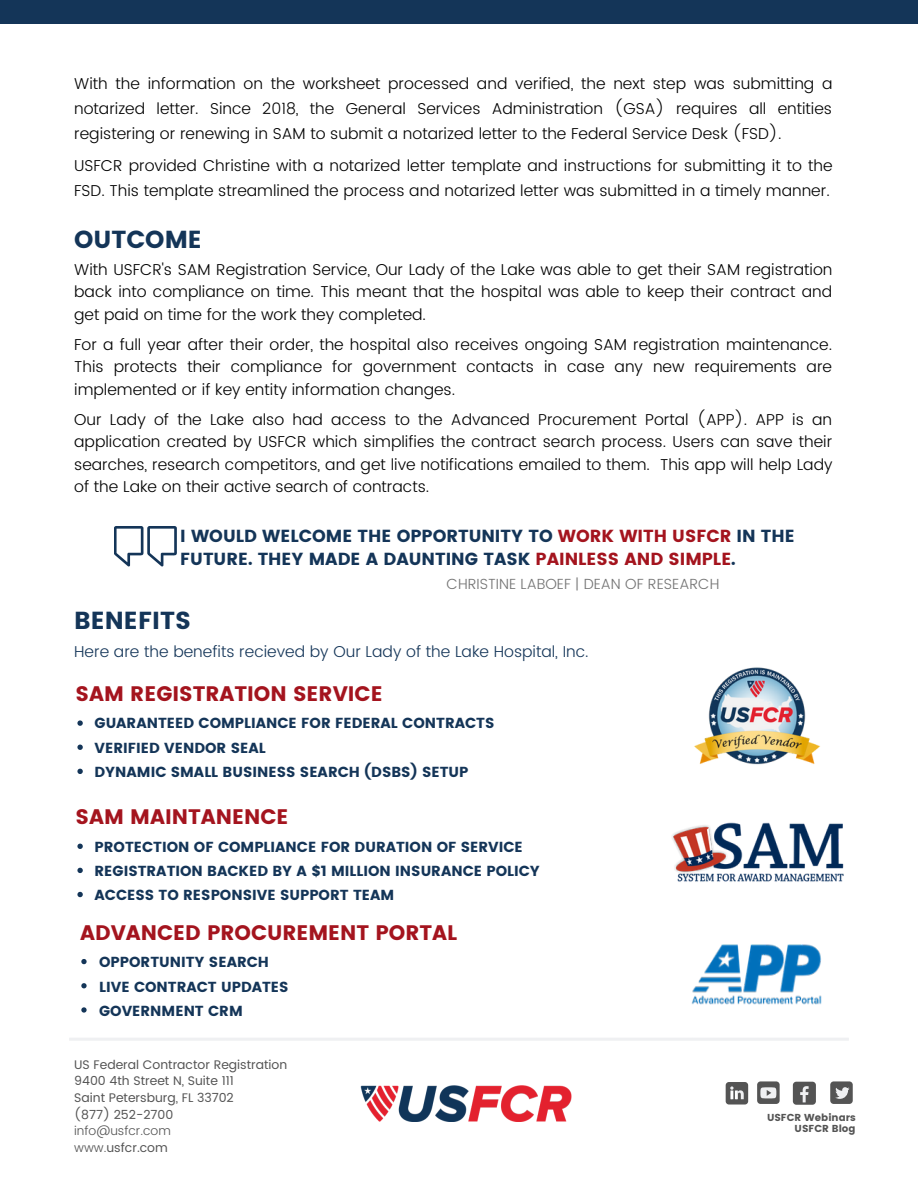
<style>
.page{position:relative;width:918px;height:1188px;background:#fff}
.page>*{position:absolute;margin:0;border:0;box-sizing:border-box;transform-origin:0 0}
.t1{font:24.6px "Poppins";color:#143558}
.t2{font:21px "Poppins";color:#a4141e}
.t3{font:17.4px/23.9px "Poppins";color:#143558}
.t4{font:300 15.75px/22.5px "Poppins";color:#000;text-align:justify}
.t5{font:300 15.75px "Poppins";color:#143558}
.t6{font:300 14.7px "Poppins";color:#737373}
.t7{font:14.55px/24.2px "Poppins";color:#143558}
.t8{font:12.45px/16.6px "Poppins";color:#545454}
.t9{font:300 12.45px/16.6px "Poppins";color:#545454}
.t10{font:10.05px "Poppins";color:#545454}
.s1{color:#a4141e}
.s2{font-weight:400}
</style>
<div class="page">
<hr style="left:69px;top:1038px;width:780px;height:3px;background:#eff0f2">
<div style="left:0;top:0;width:918px;height:24px;background:#143558"></div>
<svg style="left:114px;top:526px;width:63px;height:40px"></svg>
<img style="left:691px;top:944px;width:131px;height:61px">
<svg style="left:81px;top:959px;width:6px;height:5px"></svg>
<svg style="left:81px;top:983px;width:6px;height:5px"></svg>
<svg style="left:81px;top:1007px;width:6px;height:6px"></svg>
<svg style="left:77px;top:720px;width:6px;height:6px"></svg>
<svg style="left:77px;top:745px;width:6px;height:5px"></svg>
<svg style="left:77px;top:769px;width:6px;height:5px"></svg>
<img style="left:672px;top:822px;width:172px;height:60px">
<svg style="left:77px;top:844px;width:6px;height:5px"></svg>
<svg style="left:77px;top:868px;width:6px;height:5px"></svg>
<svg style="left:77px;top:892px;width:6px;height:5px"></svg>
<div style="left:793px;top:1082px;width:23px;height:23px;background:#545454;border-radius:4px"></div>
<svg style="left:800px;top:1086px;width:9px;height:16px"></svg>
<svg style="left:726px;top:1082px;width:22px;height:23px"></svg>
<div style="left:830px;top:1081px;width:23px;height:23px;background:#545454;border-radius:3px"></div>
<svg style="left:835px;top:1087px;width:15px;height:12px"></svg>
<div style="left:757px;top:1081px;width:23px;height:23px;background:#545454;border-radius:3px"></div>
<svg style="left:760px;top:1087px;width:16px;height:11px"></svg>
<img style="left:361px;top:1086px;width:210px;height:36px">
<img style="left:694px;top:667px;width:126px;height:98px">
<p class="t4" style="left:74px;top:72px;width:760px;line-height:24.8px">With the information on the worksheet processed and verified, the next step was submitting a notarized letter. Since 2018, the General Services Administration (GSA) requires all entities registering or renewing in SAM to submit a notarized letter to the Federal Service Desk (FSD).</p>
<p class="t4" style="left:74px;top:153px;width:760px;line-height:24.8px">USFCR provided Christine with a notarized letter template and instructions for submitting it to the<br>FSD. This template streamlined the process and notarized letter was submitted in a timely manner.</p>
<h1 class="t1" style="left:74px;top:225px;width:129px">OUTCOME</h1>
<p class="t4" style="left:74px;top:258px;width:760px">With USFCR's SAM Registration Service, Our Lady of the Lake was able to get their SAM registration back into compliance on time. This meant that the hospital was able to keep their contract and get paid on time for the work they completed.</p>
<p class="t4" style="left:74px;top:333px;width:759px">For a full year after their order, the hospital also receives ongoing SAM registration maintenance.<br>This protects their compliance for government contacts in case any new requirements are implemented or if key entity information changes.</p>
<p class="t4" style="left:74px;top:408px;width:760px">Our Lady of the Lake also had access to the Advanced Procurement Portal (APP). APP is an application created by USFCR which simplifies the contract search process. Users can save their searches, research competitors, and get live notifications emailed to them. This app will help Lady of the Lake on their active search of contracts.</p>
<p class="t3" style="left:180px;top:524px;width:616px">I WOULD WELCOME THE OPPORTUNITY TO <span class="s1">WORK WITH USFCR</span> IN THE<br>FUTURE. THEY MADE A DAUNTING TASK <span class="s1">PAINLESS AND SIMPLE</span>.</p>
<p class="t6" style="left:447px;top:576px;width:274px">CHRISTINE LABOEF | DEAN OF RESEARCH</p>
<h1 class="t1" style="left:74px;top:606px;width:118px">BENEFITS</h1>
<p class="t5" style="left:74px;top:642px;width:516px">Here are the benefits recieved by Our Lady of the Lake Hospital, Inc.</p>
<h2 class="t2" style="left:76px;top:681px;width:309px">SAM REGISTRATION SERVICE</h2>
<p class="t7" style="left:95px;top:711px;width:401px">GUARANTEED COMPLIANCE FOR FEDERAL CONTRACTS<br>VERIFIED VENDOR SEAL<br>DYNAMIC SMALL BUSINESS SEARCH (DSBS) SETUP</p>
<h2 class="t2" style="left:76px;top:804px;width:214px">SAM MAINTANENCE</h2>
<p class="t7" style="left:95px;top:835px;width:447px">PROTECTION OF COMPLIANCE FOR DURATION OF SERVICE<br>REGISTRATION BACKED BY A $1 MILLION INSURANCE POLICY<br>ACCESS TO RESPONSIVE SUPPORT TEAM</p>
<h2 class="t2" style="left:80px;top:920px;width:379px">ADVANCED PROCUREMENT PORTAL</h2>
<p class="t7" style="left:99px;top:950px;width:191px">OPPORTUNITY SEARCH<br>LIVE CONTRACT UPDATES<br>GOVERNMENT CRM</p>
<p class="t8" style="left:74px;top:1056px;width:215px">US Federal Contractor Registration<br>9400 4th Street N, Suite 111<br>Saint Petersburg, FL 33702<br>(877) 252-2700</p>
<p class="t9" style="left:74px;top:1123px;width:98px">info@usfcr.com www.<span class="s2">usfcr.com</span></p>
<p class="t10" style="left:795px;top:1123px;width:63px">USFCR Blog</p>
<p class="t10" style="left:767px;top:1111px;width:90px">USFCR Webinars</p>
</div>
